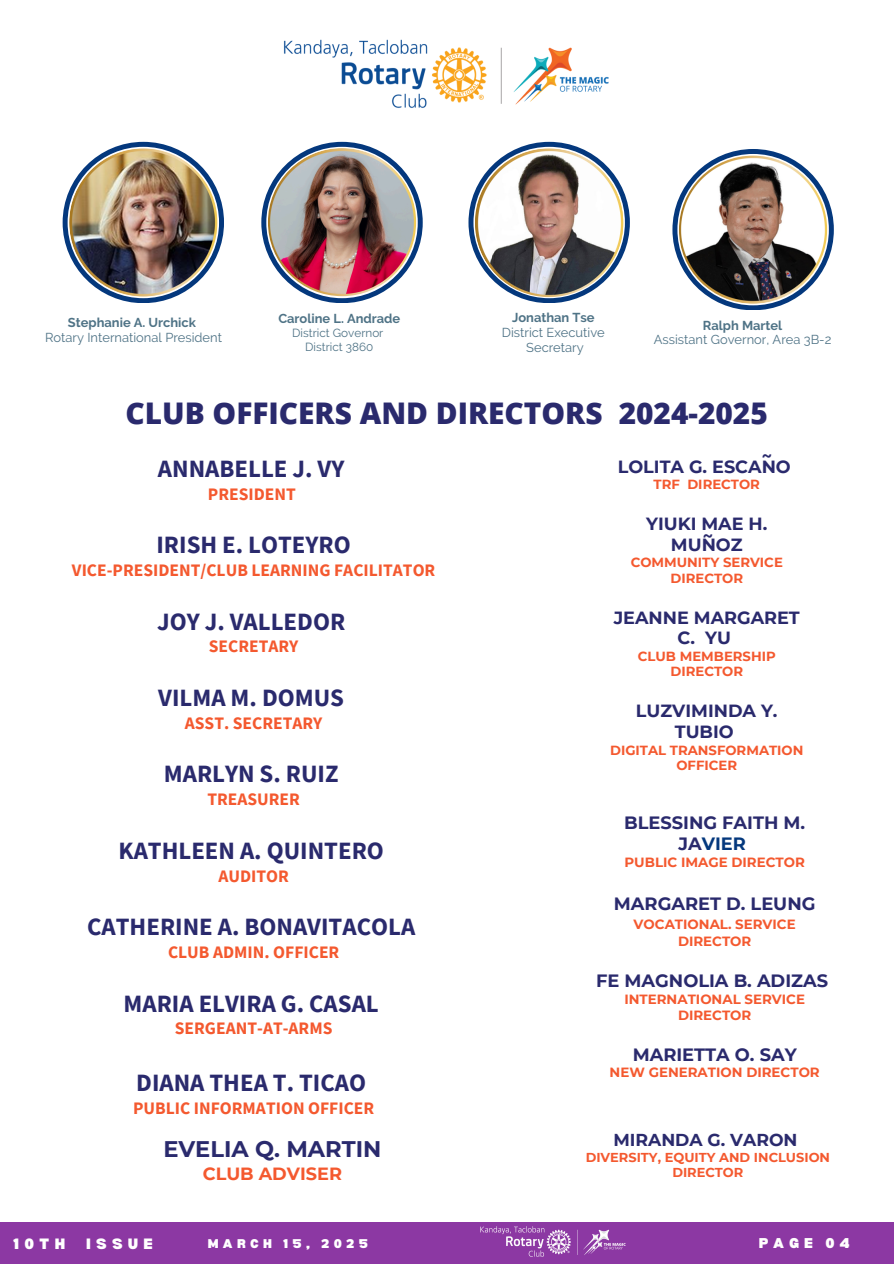
<style>
.page{position:relative;width:894px;height:1264px;background:#fff}
.page>*{position:absolute;margin:0;border:0;box-sizing:border-box;transform-origin:0 0}
.t1{font:800 29.85px "Open Sans";color:#2a2a6d}
.t2{font:700 24.9px "Source Sans Pro";color:#2a2a6d}
.t3{font:700 22.5px "Montserrat";color:#2a2a6d}
.t4{font:700 17.85px/21.1px "Montserrat";color:#2a2a6d;text-align:center}
.t5{font:700 17.7px "Montserrat";color:#f4592f}
.t6{font:700 17.55px "Source Sans Pro";color:#f4592f}
.t7{font:700 17.55px/20.9px "Montserrat";color:#2a2a6d;text-align:center}
.t8{font:700 17.25px "Montserrat";color:#2a2a6d}
.t9{font:900 14.7px "Bernoru";letter-spacing:.35em;color:#fff}
.t10{font:900 13.95px "Bernoru";letter-spacing:.35em;color:#fffefe}
.t11{font:700 13.35px/16.6px "Montserrat";color:#f4592f;text-align:center}
.t12{font:700 13.2px/15.5px "Montserrat";color:#f4592f;text-align:center}
.t13{font:12.9px "Raleway";color:#4f7386}
.t14{font:700 12.9px "Raleway";color:#4f7386}
.t15{font:700 12.9px/15.1px "Montserrat";color:#f4592f;text-align:center}
.t16{font:900 12.45px "Bernoru";letter-spacing:.35em;color:#fff}
.t17{font:11.7px "Raleway";color:#4f7386}
.s1{color:#04387d}
</style>
<div class="page">
<img style="left:283px;top:39px;width:326px;height:69px">
<img style="left:63px;top:142px;width:160px;height:161px">
<img style="left:261px;top:142px;width:161px;height:161px">
<svg style="left:672px;top:149px;width:161px;height:161px"></svg>
<div style="left:0;top:1222px;width:893px;height:41px;background:#8c38a3"></div>
<svg style="left:468px;top:142px;width:161px;height:161px"></svg>
<img style="left:475px;top:149px;width:148px;height:148px">
<img style="left:480px;top:1226px;width:146px;height:31px">
<p class="t14" style="left:68px;top:315px;width:129px">Stephanie A. Urchick</p>
<p class="t13" style="left:45px;top:330px;width:178px">Rotary International President</p>
<p class="t14" style="left:278px;top:311px;width:123px">Caroline L. Andrade</p>
<p class="t17" style="left:292px;top:326px;width:93px">District Governor</p>
<h1 class="t17" style="left:305px;top:340px;width:70px">District 3860</h1>
<p class="t14" style="left:512px;top:310px;width:84px">Jonathan Tse</p>
<h2 class="t13" style="left:501px;top:325px;width:104px">District Executive</h2>
<h3 class="t13" style="left:526px;top:340px;width:59px">Secretary</h3>
<h2 class="t14" style="left:702px;top:317px;width:81px">Ralph Martel</h2>
<h3 class="t13" style="left:653px;top:332px;width:179px">Assistant Governor, Area 3B-2</h3>
<h2 class="t1" style="left:125px;top:392px;width:643px">CLUB OFFICERS AND DIRECTORS 2024-2025</h2>
<h2 class="t7" style="left:617px;top:456px;width:174px">LOLITA G. ESCANO</h2>
<h2 class="t12" style="left:653px;top:476px;width:108px">TRF DIRECTOR</h2>
<h2 class="t7" style="left:646px;top:513px;width:123px">YIUKI MAE H.<br>MUNOZ</h2>
<h2 class="t12" style="left:630px;top:555px;width:154px">COMMUNITY SERVICE<br>DIRECTOR</h2>
<h2 class="t7" style="left:613px;top:607px;width:187px">JEANNE MARGARET<br>C. YU</h2>
<h2 class="t12" style="left:637px;top:648px;width:139px">CLUB MEMBERSHIP<br>DIRECTOR</h2>
<h3 class="t7" style="left:635px;top:700px;width:143px">LUZVIMINDA Y.<br>TUBIO</h3>
<h3 class="t12" style="left:610px;top:742px;width:195px">DIGITAL TRANSFORMATION<br>OFFICER</h3>
<h4 class="t8" style="left:761px;top:445px;width:12px">~</h4>
<p class="t2" style="left:158px;top:452px;width:188px">ANNABELLE J. VY</p>
<p class="t6" style="left:208px;top:482px;width:89px">PRESIDENT</p>
<p class="t2" style="left:156px;top:528px;width:196px">IRISH E. LOTEYRO</p>
<p class="t6" style="left:72px;top:559px;width:365px">VICE-PRESIDENT/CLUB LEARNING FACILITATOR</p>
<p class="t2" style="left:157px;top:605px;width:190px">JOY J. VALLEDOR</p>
<p class="t6" style="left:209px;top:635px;width:91px">SECRETARY</p>
<p class="t2" style="left:158px;top:681px;width:187px">VILMA M. DOMUS</p>
<p class="t6" style="left:185px;top:711px;width:139px">ASST. SECRETARY</p>
<p class="t2" style="left:164px;top:757px;width:176px">MARLYN S. RUIZ</p>
<p class="t6" style="left:207px;top:788px;width:94px">TREASURER</p>
<p class="t2" style="left:118px;top:834px;width:267px">KATHLEEN A. QUINTERO</p>
<p class="t6" style="left:218px;top:864px;width:72px">AUDITOR</p>
<p class="t2" style="left:87px;top:910px;width:329px">CATHERINE A. BONAVITACOLA</p>
<p class="t6" style="left:168px;top:940px;width:173px">CLUB ADMIN. OFFICER</p>
<p class="t2" style="left:123px;top:987px;width:257px">MARIA ELVIRA G. CASAL</p>
<p class="t6" style="left:175px;top:1017px;width:159px">SERGEANT-AT-ARMS</p>
<p class="t2" style="left:136px;top:1066px;width:231px">DIANA THEA T. TICAO</p>
<p class="t6" style="left:133px;top:1096px;width:243px">PUBLIC INFORMATION OFFICER</p>
<p class="t8" style="left:702px;top:525px;width:12px">~</p>
<h3 class="t4" style="left:624px;top:812px;width:182px">BLESSING FAITH M.<br>JA<span class="s1">VIER</span></h3>
<h3 class="t11" style="left:624px;top:853px;width:182px">PUBLIC IMAGE DIRECTOR</h3>
<h4 class="t4" style="left:613px;top:893px;width:203px">MARGARET D. LEUNG</h4>
<h4 class="t11" style="left:633px;top:916px;width:163px">VOCATIONAL. SERVICE<br>DIRECTOR</h4>
<h4 class="t4" style="left:596px;top:970px;width:233px">FE MAGNOLIA B. ADIZAS</h4>
<h4 class="t11" style="left:624px;top:991px;width:182px;line-height:15.6px">INTERNATIONAL SERVICE<br>DIRECTOR</h4>
<h4 class="t4" style="left:632px;top:1043px;width:165px">MARIETTA O. SAY</h4>
<h4 class="t11" style="left:609px;top:1064px;width:211px">NEW GENERATION DIRECTOR</h4>
<p class="t3" style="left:163px;top:1135px;width:219px">EVELIA Q. MARTIN</p>
<p class="t5" style="left:203px;top:1162px;width:141px">CLUB ADVISER</p>
<p class="t9" style="left:13px;top:1234px;width:53px">10TH</p>
<p class="t9" style="left:86px;top:1234px;width:68px">ISSUE</p>
<p class="t16" style="left:208px;top:1236px;width:162px">MARCH 15, 2025</p>
<p class="t8" style="left:613px;top:1129px;width:186px">MIRANDA G. VARON</p>
<p class="t15" style="left:585px;top:1149px;width:246px">DIVERSITY, EQUITY AND INCLUSION<br>DIRECTOR</p>
<h4 class="t10" style="left:758px;top:1235px;width:93px">PAGE 04</h4>
</div>
